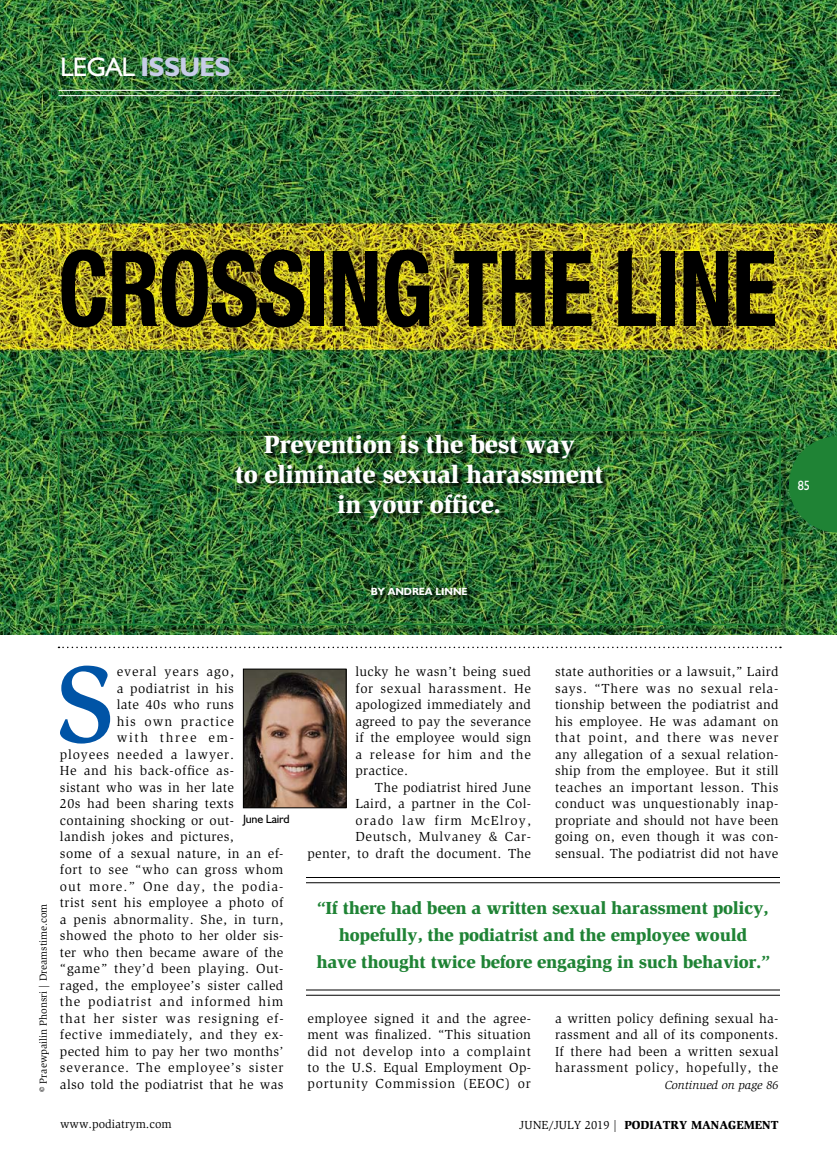
<style>
.page{position:relative;width:837px;height:1161px;background:#fff}
.page>*{position:absolute;margin:0;border:0;box-sizing:border-box;transform-origin:0 0}
.t1{font:500 112.05px "Slimbach";color:#0054a6}
.t2{font:700 condensed 105px "Helvetica Neue";letter-spacing:-.015em;color:#000;scale:.9 1}
.t3{font:700 27px "Humanist 521 BT";letter-spacing:-.025em;color:#c7cde8}
.t4{font:900 25.5px/30px "Slimbach";letter-spacing:-.015em;color:#fff;text-align:center}
.t5{font:900 18px/27px "Slimbach";letter-spacing:-.015em;color:#1f8335;text-align:center}
.t6{font:13.5px/16.5px "Slimbach";letter-spacing:.03em;color:#000;text-align:justify}
.t7{font:13.5px "Slimbach";letter-spacing:.065em;color:#000}
.t8{font:13.5px "Slimbach";letter-spacing:.055em;color:#000}
.t9{font:13.5px "Slimbach";letter-spacing:.07em;color:#000}
.t10{font:13.5px "Slimbach";letter-spacing:.06em;color:#000}
.t11{font:13.5px "Slimbach";letter-spacing:.075em;color:#000}
.t12{font:13.5px "Slimbach";letter-spacing:.125em;color:#000}
.t13{font:13.5px "Humanist 521 BT";color:#fff;scale:.9 1}
.t14{font:900 12px "Slimbach";color:#000}
.t15{font:12px "Slimbach";color:#000}
.t16{font:italic 12px "Slimbach";color:#000}
.t17{font:12px "Humanist 521 BT";letter-spacing:-.015em;color:#000}
.t18{font:10.5px "Slimbach";color:#000}
.t19{font:700 10.5px "Humanist 521 BT";color:#fff}
.s1{font-weight:400;color:#fff}
.s2{font-weight:400}
</style>
<div class="page">
<img style="left:0;top:0;width:837px;height:634px">
<div style="left:60px;top:432px;width:727px;height:200px;background:#000;opacity:.75"></div>
<div style="left:58px;top:429px;width:723px;height:196px;border:2px solid #1f8335"></div>
<div style="left:372px;top:588px;width:100px;height:12px;background:#000;opacity:.75"></div>
<svg style="left:58px;top:647px;width:723px;height:1px"></svg>
<svg style="left:789px;top:436px;width:48px;height:96px;background:#217d34"></svg>
<hr style="left:58px;top:90px;width:722px;height:1px;background:#fff">
<hr style="left:58px;top:95px;width:722px;height:1px;background:#fff">
<img style="left:245px;top:671px;width:99px;height:135px">
<div style="left:243px;top:669px;width:103px;height:139px;border:1px solid #000"></div>
<hr style="left:306px;top:877px;width:474px;height:1px;background:#000">
<hr style="left:306px;top:882px;width:474px;height:1px;background:#000">
<hr style="left:306px;top:990px;width:474px;height:1px;background:#000">
<hr style="left:306px;top:995px;width:474px;height:1px;background:#000">
<h3 class="t3" style="left:60px;top:50px;width:172px"><span class="s1">Legal</span> ISSUES</h3>
<h2 class="t2" style="left:58px;top:225px;width:800px">CROSSING THE LINE</h2>
<h3 class="t4" style="left:235px;top:429px;width:370px">Prevention is the best way<br>to eliminate sexual harassment in your office.</h3>
<p class="t19" style="left:371px;top:584px;width:98px">BY ANDREA LINNE</p>
<p class="t13" style="left:798px;top:477px;width:15px">85</p>
<p class="t18" style="left:37px;top:1092px;width:190px;rotate:-90deg">© Praewpailin Phonsri | Dreamstime.com</p>
<h1 class="t1" style="left:56px;top:637px;width:60px">S</h1>
<p class="t7" style="left:117px;top:664px;width:119px">everal years ago,</p>
<p class="t6" style="left:117px;top:680px;width:119px">a podiatrist in his</p>
<p class="t6" style="left:117px;top:696px;width:119px">late 40s who runs</p>
<p class="t11" style="left:117px;top:713px;width:119px">his own practice</p>
<p class="t12" style="left:117px;top:730px;width:119px">with three em-</p>
<p class="t10" style="left:60px;top:746px;width:176px">ployees needed a lawyer.</p>
<p class="t6" style="left:60px;top:762px;width:175px">He and his back-office as-</p>
<p class="t6" style="left:60px;top:779px;width:176px">sistant who was in her late</p>
<p class="t6" style="left:60px;top:795px;width:175px">20s had been sharing texts</p>
<p class="t6" style="left:60px;top:812px;width:175px">containing shocking or out-</p>
<p class="t6" style="left:60px;top:828px;width:175px">landish jokes and pictures,</p>
<p class="t6" style="left:60px;top:845px;width:225px">some of a sexual nature, in an ef-</p>
<p class="t6" style="left:60px;top:861px;width:225px">fort to see “who can gross whom</p>
<p class="t9" style="left:60px;top:878px;width:225px">out more.” One day, the podia-</p>
<p class="t6" style="left:60px;top:894px;width:225px">trist sent his employee a photo of</p>
<p class="t6" style="left:60px;top:911px;width:225px">a penis abnormality. She, in turn,</p>
<p class="t6" style="left:60px;top:927px;width:225px">showed the photo to her older sis-</p>
<p class="t6" style="left:60px;top:944px;width:225px">ter who then became aware of the</p>
<p class="t6" style="left:60px;top:960px;width:225px">“game” they’d been playing. Out-</p>
<p class="t6" style="left:60px;top:977px;width:225px">raged, the employee’s sister called</p>
<p class="t7" style="left:60px;top:994px;width:225px">the podiatrist and informed him</p>
<p class="t7" style="left:60px;top:1010px;width:225px">that her sister was resigning ef-</p>
<p class="t6" style="left:60px;top:1026px;width:225px">fective immediately, and they ex-</p>
<p class="t6" style="left:60px;top:1043px;width:225px">pected him to pay her two months’</p>
<p class="t8" style="left:60px;top:1060px;width:225px">severance. The employee’s sister</p>
<p class="t6" style="left:60px;top:1076px;width:225px">also told the podiatrist that he was</p>
<p class="t17" style="left:243px;top:812px;width:48px">June Laird</p>
<p class="t6" style="left:355px;top:663px;width:177px">lucky he wasn’t being sued for sexual harassment. He apologized immediately and agreed to pay the severance if the employee would sign a release for him and the practice.</p>
<p class="t6" style="left:307px;top:779px;width:225px;text-align:right">The podiatrist hired June<br>Laird, a partner in the Col-<br>orado law firm McElroy,<br>Deutsch, Mulvaney &amp; Car-<br>penter, to draft the document. The</p>
<p class="t6" style="left:555px;top:663px;width:225px">state authorities or a lawsuit,” Laird says. “There was no sexual rela&shy;tionship between the podiatrist and his employee. He was adamant on that point, and there was never any allegation of a sexual relation&shy;ship from the employee. But it still teaches an important lesson. This conduct was unquestionably inap&shy;propriate and should not have been going on, even though it was con&shy;sensual. The podiatrist did not have</p>
<h3 class="t5" style="left:316px;top:894px;width:455px">“If there had been a written sexual harassment policy, hopefully, the podiatrist and the employee would<br>have thought twice before engaging in such behavior.”</h3>
<p class="t6" style="left:307px;top:1010px;width:225px">employee signed it and the agree&shy;ment was finalized. “This situation did not develop into a complaint to the U.S. Equal Employment Op&shy;portunity Commission (EEOC) or</p>
<p class="t6" style="left:555px;top:1010px;width:225px">a written policy defining sexual ha&shy;rassment and all of its components.<br>If there had been a written sexual harassment policy, hopefully, the</p>
<p class="t16" style="left:665px;top:1078px;width:115px">Continued on page 86</p>
<p class="t15" style="left:60px;top:1117px;width:113px">www.podiatrym.com</p>
<p class="t14" style="left:520px;top:1117px;width:260px"><span class="s2">JUNE/JULY 2019 |</span> PODIATRY MANAGEMENT</p>
</div>
